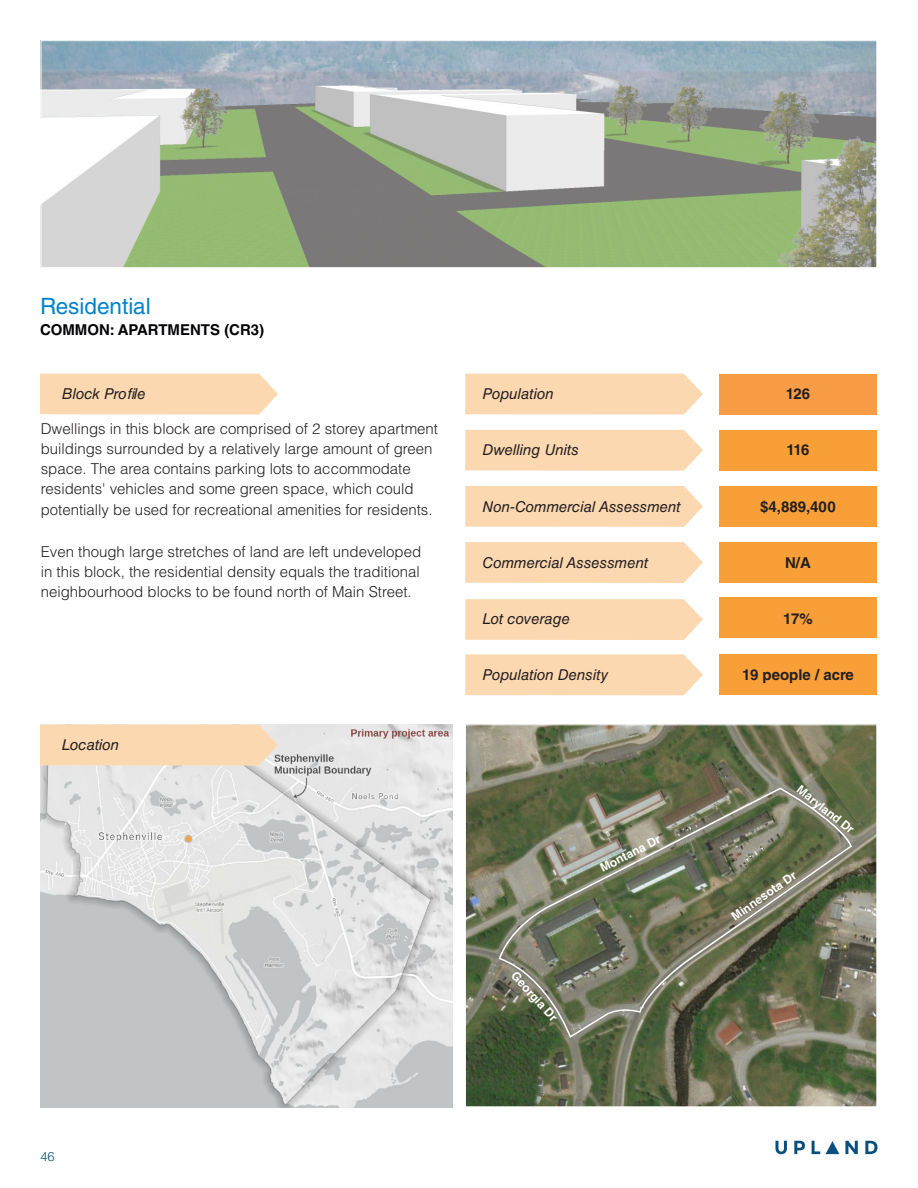
<style>
.page{position:relative;width:918px;height:1188px;background:#fff}
.page>*{position:absolute;margin:0;border:0;box-sizing:border-box;transform-origin:0 0}
.Level_2_no_numbers{font:22.5px "Helvetica LT Std";color:#0083cb}
.Body_Text{font:300 15px/20.2px "Helvetica LT Std";color:#231f20}
.factblocks{font:italic 15px "Helvetica LT Std";color:#231f20}
.factblocks-2{font:700 15px "Helvetica LT Std";color:#231f20}
.Level_2_No_Numbers_Independent{font:700 15px "Helvetica LT Std";color:#020205}
.t1{font:300 12.75px "Helvetica LT Std";color:#074f7c}
.factblocks-3{font:700 12px "Helvetica LT Std";color:#fff}
</style>
<div class="page">
<svg style="left:775px;top:1141px;width:12px;height:13px"></svg>
<svg style="left:794px;top:1141px;width:11px;height:13px"></svg>
<svg style="left:812px;top:1141px;width:8px;height:13px"></svg>
<svg style="left:845px;top:1141px;width:13px;height:13px"></svg>
<svg style="left:865px;top:1141px;width:12px;height:13px"></svg>
<svg style="left:826px;top:1141px;width:13px;height:13px"></svg>
<img style="left:41px;top:725px;width:412px;height:382px">
<div style="left:40px;top:374px;width:238px;height:41px;background:#fcd8b0"></div>
<img style="left:467px;top:727px;width:408px;height:378px">
<div style="left:465px;top:725px;width:412px;height:382px;border:1px solid #fff"></div>
<img style="left:43px;top:42px;width:832px;height:224px">
<div style="left:41px;top:40px;width:836px;height:228px;border:1px solid #fff"></div>
<div style="left:185px;top:836px;width:7px;height:6px;background:#f99f38;border-radius:50%"></div>
<div style="left:184px;top:835px;width:8px;height:8px;border:2px solid #ccb3a5;border-radius:50%"></div>
<div style="left:40px;top:725px;width:238px;height:40px;background:#fcd8b0"></div>
<svg style="left:465px;top:654px;width:238px;height:41px;background:#fcd9b3"></svg>
<div style="left:719px;top:655px;width:158px;height:40px;background:#f99f38"></div>
<svg style="left:465px;top:374px;width:238px;height:41px;background:#fcdab4"></svg>
<div style="left:719px;top:374px;width:158px;height:40px;background:#f89d45"></div>
<svg style="left:465px;top:430px;width:238px;height:41px;background:#fcd9b3"></svg>
<div style="left:719px;top:430px;width:158px;height:41px;background:#f99f38"></div>
<svg style="left:465px;top:486px;width:238px;height:41px;background:#fcd9b3"></svg>
<div style="left:719px;top:486px;width:158px;height:41px;background:#f99f38"></div>
<div style="left:465px;top:542px;width:238px;height:41px;background:#fcd8b0"></div>
<div style="left:719px;top:542px;width:158px;height:41px;background:#f99f38"></div>
<svg style="left:465px;top:599px;width:238px;height:41px;background:#fcd9b3"></svg>
<div style="left:719px;top:597px;width:158px;height:41px;background:#f99f38"></div>
<svg style="left:498px;top:786px;width:355px;height:253px;background:#6f745b"></svg>
<p class="Level_2_no_numbers" style="left:40px;top:293px;width:112px">Residential</p>
<p class="Level_2_No_Numbers_Independent" style="left:40px;top:320px;width:226px">COMMON: APARTMENTS (CR3)</p>
<p class="factblocks" style="left:62px;top:385px;width:85px">Block Profile</p>
<p class="Body_Text" style="left:41px;top:418px;width:399px">Dwellings in this block are comprised of 2 storey apartment buildings surrounded by a relatively large amount of green space. The area contains parking lots to accommodate residents' vehicles and some green space, which could potentially be used for recreational amenities for residents.</p>
<p class="Body_Text" style="left:41px;top:541px;width:382px;text-align:justify">Even though large stretches of land are left undeveloped in this block, the residential density equals the traditional neighbourhood blocks to be found north of Main Street.</p>
<p class="factblocks" style="left:62px;top:736px;width:59px">Location</p>
<p class="factblocks" style="left:483px;top:385px;width:73px">Population</p>
<p class="factblocks-2" style="left:786px;top:385px;width:26px">126</p>
<p class="factblocks" style="left:483px;top:441px;width:98px">Dwelling Units</p>
<p class="factblocks-2" style="left:787px;top:441px;width:25px">116</p>
<p class="factblocks" style="left:483px;top:498px;width:200px">Non-Commercial Assessment</p>
<p class="factblocks-2" style="left:760px;top:497px;width:77px">$4,889,400</p>
<p class="factblocks-2" style="left:790px;top:497px;width:18px">xx</p>
<p class="factblocks" style="left:483px;top:554px;width:167px">Commercial Assessment</p>
<p class="factblocks-2" style="left:785px;top:553px;width:27px">N/A</p>
<p class="factblocks" style="left:483px;top:610px;width:89px">Lot coverage</p>
<p class="factblocks-2" style="left:783px;top:609px;width:31px">17%</p>
<p class="factblocks" style="left:483px;top:666px;width:127px">Population Density</p>
<p class="factblocks-2" style="left:742px;top:666px;width:113px">19 people / acre</p>
<p class="factblocks-3" style="left:519px;top:968px;width:63px;rotate:48deg">Georgia Dr</p>
<p class="factblocks-3" style="left:598px;top:862px;width:68px;rotate:-27deg">Montana Dr</p>
<p class="factblocks-3" style="left:803px;top:782px;width:71px;rotate:38deg">Maryland Dr</p>
<p class="factblocks-3" style="left:729px;top:912px;width:78px;rotate:-35deg">Minnesota Dr</p>
<p class="t1" style="left:40px;top:1149px;width:16px">46</p>
</div>
